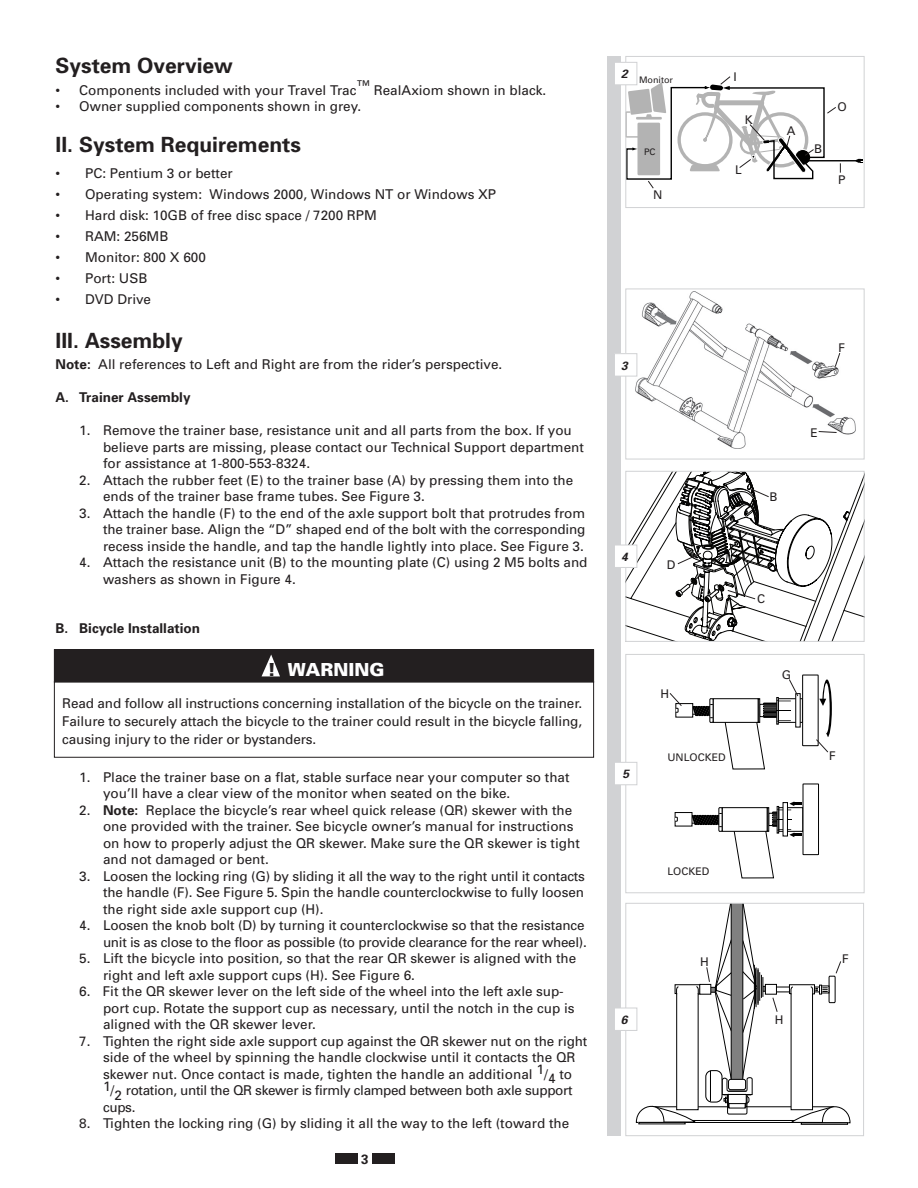
<style>
.page{position:relative;width:918px;height:1188px;background:#fff}
.page>*{position:absolute;margin:0;border:0;box-sizing:border-box;transform-origin:0 0}
.t1{font:700 21px "Univers";color:#231f20}
.t2{font:900 18px "Univers";color:#fff}
.t3{font:13.5px/16.5px "Univers";color:#231f20}
.t4{font:700 13.5px "Univers";color:#231f20}
.t5{font:12px "Univers";color:#231f20}
.t6{font:italic 700 12px "Univers";color:#231f20}
.t7{font:10.5px "Univers";color:#231f20}
.t8{font:9px "Univers";color:#231f20}
.s1{font-weight:700}
.s2{color:#231f20}
</style>
<div class="page">
<div style="left:608px;top:56px;width:13px;height:1080px;background:#d1d2d4"></div>
<div style="left:372px;top:1153px;width:22px;height:10px;background:#231f20"></div>
<div style="left:336px;top:1153px;width:22px;height:10px;background:#231f20"></div>
<img style="left:636px;top:292px;width:219px;height:157px">
<div style="left:625px;top:289px;width:240px;height:170px;border:1px solid #d1d2d4"></div>
<div style="left:614px;top:354px;width:23px;height:22px;background:#fff"></div>
<div style="left:614px;top:353px;width:23px;height:23px;border:1px solid #d1d2d4"></div>
<svg style="left:856px;top:159px;width:7px;height:4px"></svg>
<hr style="left:805px;top:160px;width:52px;height:1px;background:#000">
<div style="left:625px;top:56px;width:240px;height:152px;border:1px solid #d1d2d4"></div>
<div style="left:614px;top:62px;width:23px;height:23px;background:#fff"></div>
<div style="left:614px;top:62px;width:23px;height:23px;border:1px solid #d1d2d4"></div>
<svg style="left:626px;top:76px;width:215px;height:113px"></svg>
<div style="left:614px;top:545px;width:23px;height:22px;background:#fff"></div>
<div style="left:614px;top:545px;width:23px;height:23px;border:1px solid #d1d2d4"></div>
<div style="left:801px;top:1122px;width:47px;height:3px;border:1px solid #000"></div>
<div style="left:625px;top:903px;width:239px;height:233px;border:1px solid #d1d2d4"></div>
<div style="left:614px;top:1008px;width:23px;height:22px;background:#fff"></div>
<div style="left:614px;top:1008px;width:23px;height:23px;border:1px solid #d1d2d4"></div>
<svg style="left:635px;top:903px;width:216px;height:221px"></svg>
<svg style="left:693px;top:699px;width:20px;height:24px"></svg>
<div style="left:713px;top:699px;width:45px;height:23px;background:#fff;border:1px solid #000"></div>
<div style="left:778px;top:699px;width:25px;height:23px;background:#4e4e4e;border:1px solid #000"></div>
<svg style="left:798px;top:694px;width:2px;height:33px"></svg>
<svg style="left:822px;top:679px;width:10px;height:59px"></svg>
<svg style="left:823px;top:683px;width:7px;height:50px"></svg>
<div style="left:803px;top:675px;width:15px;height:71px;border:1px solid #000"></div>
<svg style="left:802px;top:808px;width:1px;height:23px"></svg>
<svg style="left:675px;top:801px;width:127px;height:77px"></svg>
<div style="left:803px;top:784px;width:16px;height:71px;background:#fff;border:1px solid #000"></div>
<div style="left:625px;top:654px;width:240px;height:239px;border:1px solid #d1d2d4"></div>
<div style="left:614px;top:762px;width:23px;height:23px;background:#fff"></div>
<div style="left:614px;top:762px;width:23px;height:23px;border:1px solid #d1d2d4"></div>
<svg style="left:725px;top:679px;width:73px;height:90px"></svg>
<svg style="left:816px;top:699px;width:13px;height:54px"></svg>
<svg style="left:669px;top:693px;width:13px;height:19px"></svg>
<svg style="left:818px;top:431px;width:19px;height:2px"></svg>
<svg style="left:835px;top:353px;width:5px;height:14px"></svg>
<div style="left:54px;top:681px;width:540px;height:77px;border:1px solid #231f20"></div>
<div style="left:54px;top:650px;width:540px;height:32px;background:#231f20"></div>
<div style="left:54px;top:649px;width:540px;height:33px;border:1px solid #231f20"></div>
<svg style="left:262px;top:655px;width:18px;height:21px"></svg>
<svg style="left:626px;top:471px;width:238px;height:170px"></svg>
<h1 class="t1" style="left:56px;top:58px;width:179px">System Overview</h1>
<p class="t3" style="left:56px;top:83px;width:492px">• Components included with your Travel Trac™ RealAxiom shown in black.</p>
<p class="t3" style="left:56px;top:99px;width:307px">• Owner supplied components shown in grey.</p>
<h1 class="t1" style="left:56px;top:136px;width:247px">II. System Requirements</h1>
<p class="t3" style="left:56px;top:166px;width:179px">• PC: Pentium 3 or better</p>
<p class="t3" style="left:56px;top:187px;width:442px">• Operating system: Windows 2000, Windows NT or Windows XP</p>
<p class="t3" style="left:56px;top:208px;width:323px">• Hard disk: 10GB of free disc space / 7200 RPM</p>
<p class="t3" style="left:56px;top:229px;width:114px">• RAM: 256MB</p>
<p class="t3" style="left:56px;top:250px;width:152px">• Monitor: 800 X 600</p>
<p class="t3" style="left:56px;top:271px;width:93px">• Port: USB</p>
<p class="t3" style="left:56px;top:292px;width:97px">• DVD Drive</p>
<h1 class="t1" style="left:56px;top:332px;width:129px">III. Assembly</h1>
<p class="t3" style="left:56px;top:358px;width:448px"><span class="s1">Note:</span> All references to Left and Right are from the rider’s perspective.</p>
<p class="t4" style="left:56px;top:393px;width:137px">A. Trainer Assembly</p>
<p class="t3" style="left:103px;top:424px;width:482px;text-indent:-24px">1. Remove the trainer base, resistance unit and all parts from the box. If you believe parts are missing, please contact our Technical Support department for assistance at 1-800-553-8324.</p>
<p class="t3" style="left:103px;top:473px;width:472px;text-indent:-24px">2. Attach the rubber feet (E) to the trainer base (A) by pressing them into the ends of the trainer base frame tubes. See Figure 3.</p>
<p class="t3" style="left:103px;top:506px;width:484px;text-align:justify;text-indent:-24px">3. Attach the handle (F) to the end of the axle support bolt that protrudes from the trainer base. Align the “D” shaped end of the bolt with the corresponding recess inside the handle, and tap the handle lightly into place. See Figure 3.</p>
<p class="t3" style="left:103px;top:556px;width:486px;text-indent:-24px">4. Attach the resistance unit (B) to the mounting plate (C) using 2 M5 bolts and washers as shown in Figure 4.</p>
<p class="t4" style="left:56px;top:624px;width:146px">B. Bicycle Installation</p>
<h2 class="t2" style="left:268px;top:663px;width:118px"><span class="s2">!</span> WARNING</h2>
<p class="t3" style="left:62px;top:695px;width:521px;line-height:18px;text-align:justify">Read and follow all instructions concerning installation of the bicycle on the trainer.<br>Failure to securely attach the bicycle to the trainer could result in the bicycle falling, causing injury to the rider or bystanders.</p>
<p class="t3" style="left:103px;top:770px;width:468px;text-indent:-24px">1. Place the trainer base on a flat, stable surface near your computer so that you’ll have a clear view of the monitor when seated on the bike.</p>
<p class="t3" style="left:103px;top:803px;width:478px;text-indent:-24px">2. <span class="s1">Note:</span> Replace the bicycle’s rear wheel quick release (QR) skewer with the one provided with the trainer. See bicycle owner’s manual for instructions on how to properly adjust the QR skewer. Make sure the QR skewer is tight and not damaged or bent.</p>
<p class="t3" style="left:103px;top:869px;width:484px;text-align:justify;text-indent:-24px">3. Loosen the locking ring (G) by sliding it all the way to the right until it contacts the handle (F). See Figure 5. Spin the handle counterclockwise to fully loosen the right side axle support cup (H).</p>
<p class="t3" style="left:79px;top:919px;width:509px;text-align:right">4. Loosen the knob bolt (D) by turning it counterclockwise so that the resistance unit is as close to the floor as possible (to provide clearance for the rear wheel).</p>
<p class="t3" style="left:103px;top:952px;width:475px;text-indent:-24px">5. Lift the bicycle into position, so that the rear QR skewer is aligned with the right and left axle support cups (H). See Figure 6.</p>
<p class="t3" style="left:103px;top:985px;width:473px;text-indent:-24px">6. Fit the QR skewer lever on the left side of the wheel into the left axle sup&shy;port cup. Rotate the support cup as necessary, until the notch in the cup is aligned with the QR skewer lever.</p>
<p class="t3" style="left:103px;top:1034px;width:486px;text-indent:-24px">7. Tighten the right side axle support cup against the QR skewer nut on the right side of the wheel by spinning the handle clockwise until it contacts the QR skewer nut. Once contact is made, tighten the handle an additional 1/4 to 1/2 rotation, until the QR skewer is firmly clamped between both axle support cups.</p>
<p class="t3" style="left:79px;top:1117px;width:492px">8. Tighten the locking ring (G) by sliding it all the way to the left (toward the</p>
<p class="t4" style="left:361px;top:1154px;width:9px">3</p>
<p class="t8" style="left:621px;top:77px;width:53px"><sup>2</sup> Monitor</p>
<p class="t8" style="left:644px;top:148px;width:13px">PC</p>
<p class="t5" style="left:653px;top:191px;width:11px">N</p>
<p class="t5" style="left:733px;top:73px;width:5px">I</p>
<p class="t5" style="left:745px;top:116px;width:10px">K</p>
<p class="t5" style="left:735px;top:166px;width:8px">L</p>
<p class="t5" style="left:787px;top:126px;width:10px">A</p>
<p class="t5" style="left:814px;top:145px;width:10px">B</p>
<p class="t5" style="left:837px;top:103px;width:11px">O</p>
<p class="t5" style="left:838px;top:176px;width:9px">P</p>
<p class="t6" style="left:621px;top:361px;width:8px">3</p>
<p class="t6" style="left:621px;top:552px;width:8px">4</p>
<p class="t5" style="left:667px;top:561px;width:10px">D</p>
<p class="t6" style="left:622px;top:770px;width:8px">5</p>
<p class="t5" style="left:660px;top:689px;width:10px">H</p>
<p class="t7" style="left:667px;top:754px;width:60px">UNLOCKED</p>
<p class="t5" style="left:769px;top:492px;width:10px">B</p>
<p class="t5" style="left:839px;top:343px;width:8px">F</p>
<p class="t5" style="left:811px;top:428px;width:9px">E</p>
<p class="t5" style="left:757px;top:594px;width:10px">C</p>
<p class="t5" style="left:782px;top:670px;width:11px">G</p>
<p class="t5" style="left:829px;top:751px;width:8px">F</p>
<p class="t6" style="left:621px;top:1015px;width:8px">6</p>
<p class="t7" style="left:667px;top:868px;width:44px">LOCKED</p>
<p class="t5" style="left:700px;top:957px;width:10px">H</p>
<p class="t5" style="left:775px;top:1016px;width:10px">H</p>
<p class="t5" style="left:842px;top:954px;width:8px">F</p>
</div>
